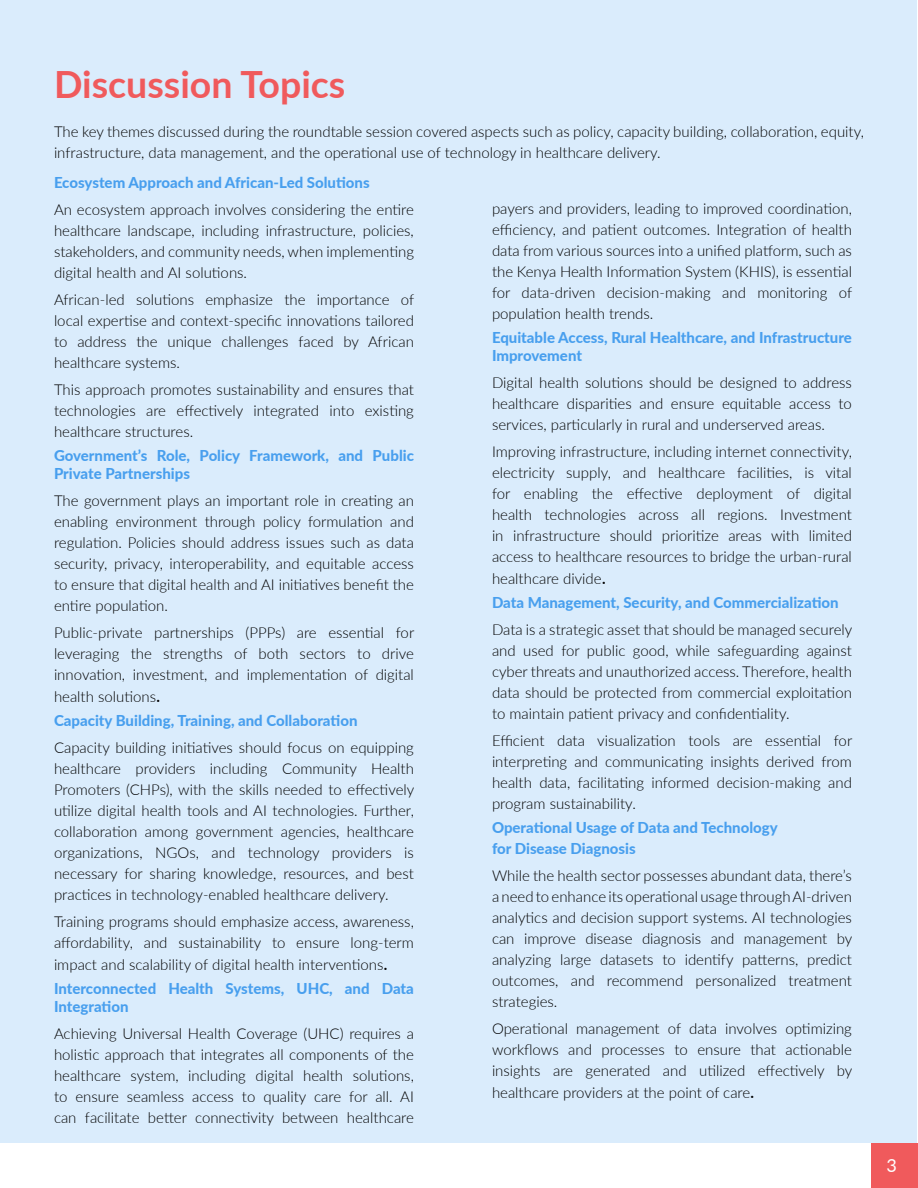
<style>
.page{position:relative;width:918px;height:1188px;background:#fff}
.page>*{position:absolute;margin:0;border:0;box-sizing:border-box;transform-origin:0 0}
.t1{font:700 37.5px "Lato";color:#f05a5c}
.t2{font:18px "Lato";color:#fff}
.t3{font:300 15px/21px "Lato";color:#000;text-align:justify}
.t4{font:800 15px/18px "Lato";color:#489fee}
.s1{font-weight:400;font-size:18px}
</style>
<div class="page">
<div style="left:872px;top:1143px;width:46px;height:45px;background:#f05a5c"></div>
<div style="left:1px;top:1px;width:916px;height:1142px;background:#daecfc"></div>
<h1 class="t1" style="left:54px;top:57px;width:293px">Discussion Topics</h1>
<p class="t3" style="left:54px;top:121px;width:811px">The key themes discussed during the roundtable session covered aspects such as policy, capacity building, collaboration, equity, infrastructure, data management, and the operational use of technology in healthcare delivery.</p>
<p class="t4" style="left:54px;top:173px;width:317px">Ecosystem Approach and African-Led Solutions</p>
<p class="t3" style="left:54px;top:198px;width:361px">An ecosystem approach involves considering the entire healthcare landscape, including infrastructure, policies, stakeholders, and community needs, when implementing digital health and AI solutions.</p>
<p class="t3" style="left:54px;top:288px;width:362px">African-led solutions emphasize the importance of local expertise and context-specific innovations tailored to address the unique challenges faced by African healthcare systems.</p>
<p class="t3" style="left:54px;top:378px;width:361px">This approach promotes sustainability and ensures that technologies are effectively integrated into existing healthcare structures.</p>
<p class="t4" style="left:54px;top:446px;width:361px">Government’s Role, Policy Framework, and Public<br>Private Partnerships</p>
<p class="t3" style="left:54px;top:490px;width:361px">The government plays an important role in creating an enabling environment through policy formulation and regulation. Policies should address issues such as data security, privacy, interoperability, and equitable access to ensure that digital health and AI initiatives benefit the entire population.</p>
<p class="t3" style="left:54px;top:622px;width:362px">Public-private partnerships (PPPs) are essential for leveraging the strengths of both sectors to drive innovation, investment, and implementation of digital health solutions<span class="s1">.</span></p>
<p class="t4" style="left:54px;top:711px;width:305px">Capacity Building, Training, and Collaboration</p>
<p class="t3" style="left:54px;top:737px;width:362px">Capacity building initiatives should focus on equipping healthcare providers including Community Health Promoters (CHPs), with the skills needed to effectively utilize digital health tools and AI technologies. Further, collaboration among government agencies, healthcare organizations, NGOs, and technology providers is necessary for sharing knowledge, resources, and best practices in technology-enabled healthcare delivery.</p>
<p class="t3" style="left:54px;top:910px;width:361px">Training programs should emphasize access, awareness, affordability, and sustainability to ensure long-term impact and scalability of digital health interventions<span class="s1">.</span></p>
<p class="t4" style="left:54px;top:979px;width:361px">Interconnected Health Systems, UHC, and Data<br>Integration</p>
<p class="t3" style="left:54px;top:1022px;width:361px">Achieving Universal Health Coverage (UHC) requires a holistic approach that integrates all components of the healthcare system, including digital health solutions, to ensure seamless access to quality care for all. AI can facilitate better connectivity between healthcare</p>
<p class="t3" style="left:492px;top:198px;width:362px">payers and providers, leading to improved coordination, efficiency, and patient outcomes. Integration of health data from various sources into a unified platform, such as the Kenya Health Information System (KHIS), is essential for data-driven decision-making and monitoring of population health trends.</p>
<p class="t4" style="left:492px;top:328px;width:361px">Equitable Access, Rural Healthcare, and Infrastructure<br>Improvement</p>
<p class="t3" style="left:492px;top:372px;width:361px">Digital health solutions should be designed to address healthcare disparities and ensure equitable access to services, particularly in rural and underserved areas.</p>
<p class="t3" style="left:492px;top:440px;width:361px">Improving infrastructure, including internet connectivity, electricity supply, and healthcare facilities, is vital for enabling the effective deployment of digital health technologies across all regions. Investment in infrastructure should prioritize areas with limited access to healthcare resources to bridge the urban-rural healthcare divide<span class="s1">.</span></p>
<p class="t4" style="left:492px;top:592px;width:348px">Data Management, Security, and Commercialization</p>
<p class="t3" style="left:492px;top:618px;width:362px">Data is a strategic asset that should be managed securely and used for public good, while safeguarding against cyber threats and unauthorized access. Therefore, health data should be protected from commercial exploitation to maintain patient privacy and confidentiality.</p>
<p class="t3" style="left:492px;top:729px;width:362px">Efficient data visualization tools are essential for interpreting and communicating insights derived from health data, facilitating informed decision-making and program sustainability.</p>
<p class="t4" style="left:492px;top:817px;width:287px;line-height:21px">Operational Usage of Data and Technology for Disease Diagnosis</p>
<p class="t3" style="left:492px;top:865px;width:362px">While the health sector possesses abundant data, there’s a need to enhance its operational usage through AI-driven analytics and decision support systems. AI technologies can improve disease diagnosis and management by analyzing large datasets to identify patterns, predict outcomes, and recommend personalized treatment strategies.</p>
<p class="t3" style="left:492px;top:1018px;width:362px">Operational management of data involves optimizing workflows and processes to ensure that actionable insights are generated and utilized effectively by healthcare providers at the point of care<span class="s1">.</span></p>
<p class="t2" style="left:886px;top:1153px;width:12px">3</p>
</div>
